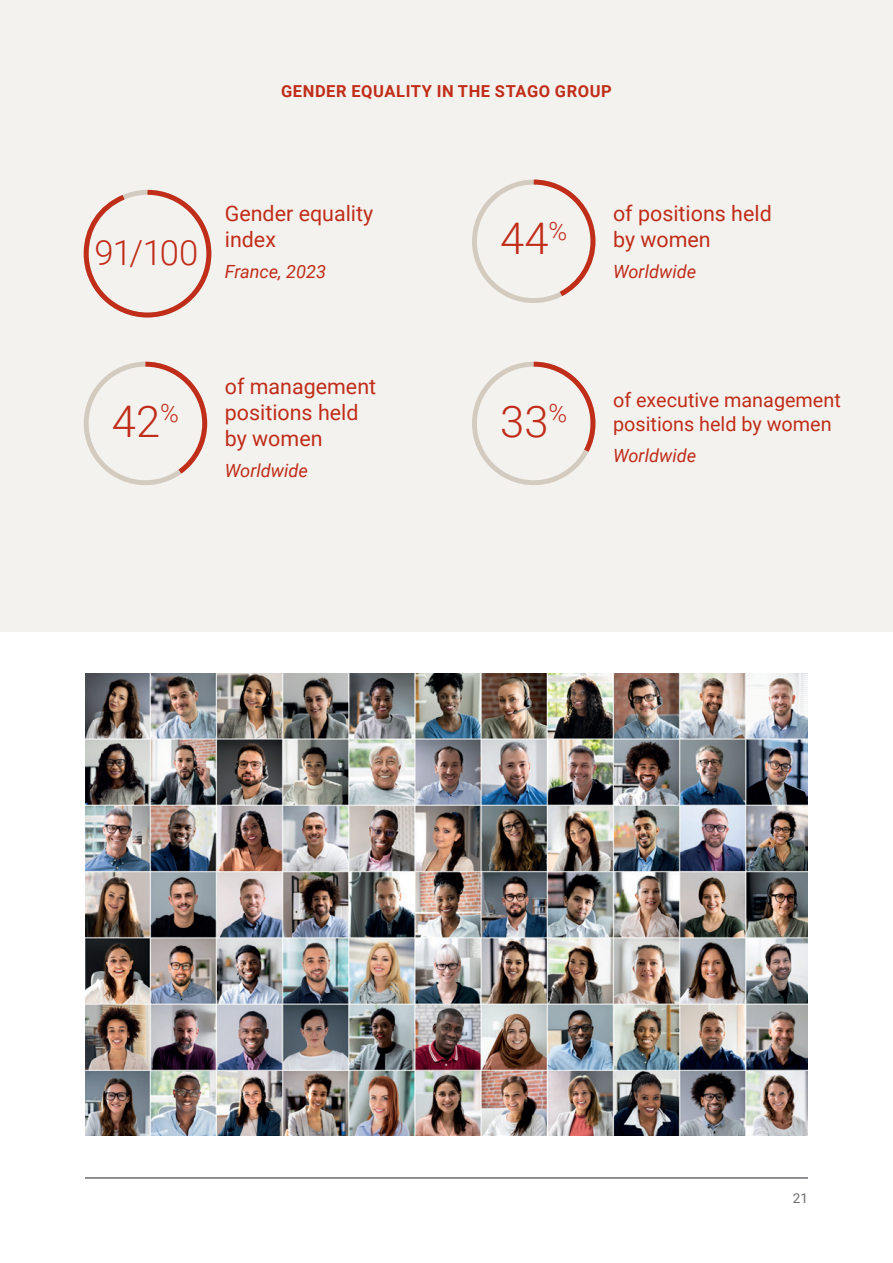
<style>
.page{position:relative;width:893px;height:1263px;background:#fff}
.page>*{position:absolute;margin:0;border:0;box-sizing:border-box;transform-origin:0 0}
.t1{font:300 43.5px "Roboto";color:#c02d19}
.t2{font:300 34.65px "Roboto";color:#c02d19}
.t3{font:21.45px/25.8px "Roboto";color:#c02d19}
.t4{font:19.8px/23.7px "Roboto";color:#c02d19}
.t5{font:italic 18.15px "Roboto";color:#c02d19}
.t6{font:700 16.5px "Roboto";letter-spacing:.035em;color:#c02d19}
.t7{font:13.5px "Roboto";color:#6c6d70}
</style>
<div class="page">
<hr style="left:85px;top:1177px;width:723px;height:2px;background:#6c6d70">
<div style="left:0;top:0;width:893px;height:631px;background:#f4f2ef"></div>
<div style="left:472px;top:180px;width:123px;height:123px;border:5px solid #d4cbc0;border-radius:50%"></div>
<svg style="left:529px;top:179px;width:67px;height:122px"></svg>
<svg style="left:83px;top:189px;width:129px;height:129px"></svg>
<div style="left:84px;top:362px;width:123px;height:123px;border:5px solid #d4cbc0;border-radius:50%"></div>
<svg style="left:140px;top:361px;width:68px;height:117px"></svg>
<div style="left:472px;top:362px;width:123px;height:123px;border:5px solid #d4cbc0;border-radius:50%"></div>
<svg style="left:529px;top:361px;width:67px;height:96px"></svg>
<img style="left:85px;top:674px;width:723px;height:461px">
<p class="t6" style="left:281px;top:80px;width:332px">GENDER EQUALITY IN THE STAGO GROUP</p>
<h2 class="t2" style="left:94px;top:229px;width:106px">91/100</h2>
<p class="t3" style="left:225px;top:200px;width:150px">Gender equality index</p>
<p class="t5" style="left:225px;top:259px;width:103px">France, 2023</p>
<h1 class="t1" style="left:112px;top:391px;width:69px">42<sup>%</sup></h1>
<p class="t3" style="left:225px;top:373px;width:153px">of management positions held by women</p>
<p class="t5" style="left:225px;top:458px;width:85px">Worldwide</p>
<h1 class="t1" style="left:500px;top:208px;width:69px">44<sup>%</sup></h1>
<p class="t3" style="left:613px;top:200px;width:160px">of positions held by women</p>
<p class="t5" style="left:613px;top:259px;width:85px">Worldwide</p>
<h1 class="t1" style="left:500px;top:391px;width:69px">33<sup>%</sup></h1>
<p class="t4" style="left:613px;top:388px;width:229px">of executive management positions held by women</p>
<p class="t5" style="left:613px;top:443px;width:85px">Worldwide</p>
<p class="t7" style="left:793px;top:1188px;width:17px">21</p>
</div>
